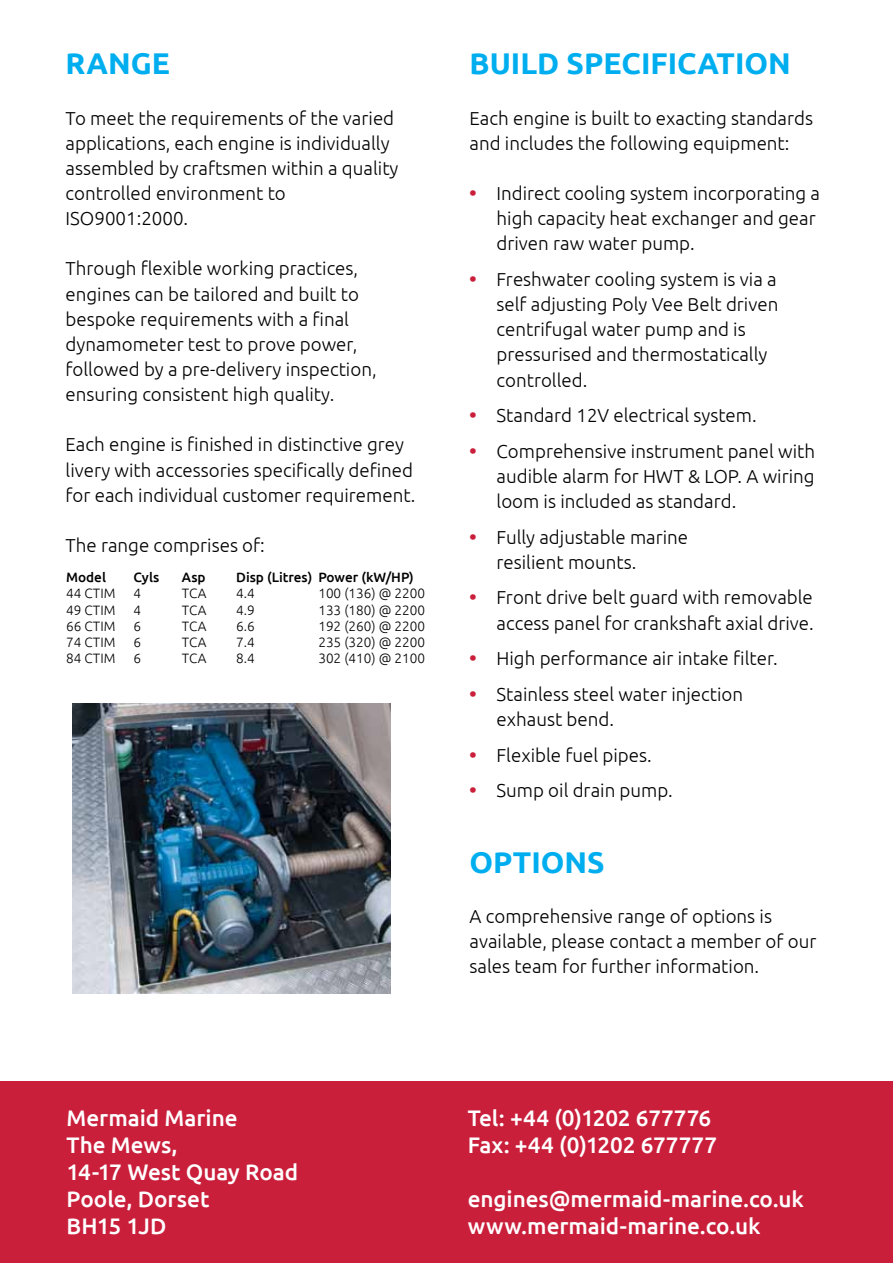
<style>
.page{position:relative;width:893px;height:1263px;background:#fff}
.page>*{position:absolute;margin:0;border:0;box-sizing:border-box;transform-origin:0 0}
.t1{font:700 30px "Ubuntu";color:#00aeef}
.t2{font:500 22.5px/27px "Ubuntu";letter-spacing:-.005em;color:#fff}
.t3{font:300 18.75px/25.2px "Ubuntu";color:#000}
.t4{font:300 13.5px "Ubuntu";color:#000}
.t5{font:500 13.5px "Ubuntu";color:#000}
.s1{font-weight:700;font-size:19.5px;color:#ca1f3b}
</style>
<div class="page">
<div style="left:0;top:1081px;width:893px;height:182px;background:#ca1f3b"></div>
<img style="left:72px;top:703px;width:318px;height:291px">
<h1 class="t1" style="left:66px;top:45px;width:106px">RANGE</h1>
<p class="t3" style="left:66px;top:105px;width:334px">To meet the requirements of the varied applications, each engine is individually assembled by craftsmen within a quality controlled environment to<br>ISO9001:2000.</p>
<p class="t3" style="left:66px;top:256px;width:313px">Through flexible working practices, engines can be tailored and built to bespoke requirements with a final dynamometer test to prove power, followed by a pre-delivery inspection, ensuring consistent high quality.</p>
<p class="t3" style="left:66px;top:432px;width:351px">Each engine is finished in distinctive grey livery with accessories specifically defined for each individual customer requirement.</p>
<p class="t3" style="left:66px;top:532px;width:201px">The range comprises of:</p>
<p class="t5" style="left:66px;top:569px;width:41px">Model</p>
<p class="t5" style="left:134px;top:569px;width:27px">Cyls</p>
<p class="t5" style="left:182px;top:569px;width:25px">Asp</p>
<p class="t5" style="left:236px;top:569px;width:179px">Disp (Litres) Power (kW/HP)</p>
<p class="t4" style="left:66px;top:585px;width:51px">44 CTIM</p>
<p class="t4" style="left:134px;top:585px;width:9px">4</p>
<p class="t4" style="left:182px;top:585px;width:26px">TCA</p>
<p class="t4" style="left:236px;top:585px;width:20px">4.4</p>
<p class="t4" style="left:318px;top:585px;width:108px">100 (136) @ 2200</p>
<p class="t4" style="left:66px;top:602px;width:51px">49 CTIM</p>
<p class="t4" style="left:134px;top:602px;width:9px">4</p>
<p class="t4" style="left:182px;top:602px;width:26px">TCA</p>
<p class="t4" style="left:236px;top:602px;width:20px">4.9</p>
<p class="t4" style="left:318px;top:602px;width:108px">133 (180) @ 2200</p>
<p class="t4" style="left:66px;top:618px;width:51px">66 CTIM</p>
<p class="t4" style="left:134px;top:618px;width:9px">6</p>
<p class="t4" style="left:182px;top:618px;width:26px">TCA</p>
<p class="t4" style="left:236px;top:618px;width:20px">6.6</p>
<p class="t4" style="left:318px;top:618px;width:108px">192 (260) @ 2200</p>
<p class="t4" style="left:66px;top:634px;width:51px">74 CTIM</p>
<p class="t4" style="left:134px;top:634px;width:9px">6</p>
<p class="t4" style="left:182px;top:634px;width:26px">TCA</p>
<p class="t4" style="left:236px;top:634px;width:20px">7.4</p>
<p class="t4" style="left:318px;top:634px;width:108px">235 (320) @ 2200</p>
<p class="t4" style="left:66px;top:650px;width:51px">84 CTIM</p>
<p class="t4" style="left:134px;top:650px;width:9px">6</p>
<p class="t4" style="left:182px;top:650px;width:26px">TCA</p>
<p class="t4" style="left:236px;top:650px;width:20px">8.4</p>
<p class="t4" style="left:318px;top:650px;width:108px">302 (410) @ 2100</p>
<h1 class="t1" style="left:470px;top:45px;width:323px">BUILD SPECIFICATION</h1>
<p class="t3" style="left:470px;top:105px;width:345px">Each engine is built to exacting standards and includes the following equipment:</p>
<p class="t3" style="left:497px;top:180px;width:325px;text-indent:-27px"><span class="s1">•</span> Indirect cooling system incorporating a high capacity heat exchanger and gear driven raw water pump.</p>
<p class="t3" style="left:497px;top:266px;width:283px;text-indent:-27px"><span class="s1">•</span> Freshwater cooling system is via a self adjusting Poly Vee Belt driven centrifugal water pump and is pressurised and thermostatically controlled.</p>
<p class="t3" style="left:470px;top:402px;width:289px"><span class="s1">•</span> Standard 12V electrical system.</p>
<p class="t3" style="left:497px;top:438px;width:320px;text-align:justify;text-indent:-27px"><span class="s1">•</span> Comprehensive instrument panel with audible alarm for HWT &amp; LOP. A wiring loom is included as standard.</p>
<p class="t3" style="left:497px;top:524px;width:193px;text-indent:-27px"><span class="s1">•</span> Fully adjustable marine resilient mounts.</p>
<p class="t3" style="left:470px;top:585px;width:346px;text-align:right"><span class="s1">•</span> Front drive belt guard with removable access panel for crankshaft axial drive.</p>
<p class="t3" style="left:470px;top:645px;width:310px"><span class="s1">•</span> High performance air intake filter.</p>
<p class="t3" style="left:497px;top:681px;width:248px;text-indent:-27px"><span class="s1">•</span> Stainless steel water injection exhaust bend.</p>
<p class="t3" style="left:470px;top:742px;width:184px"><span class="s1">•</span> Flexible fuel pipes.</p>
<p class="t3" style="left:470px;top:777px;width:205px"><span class="s1">•</span> Sump oil drain pump.</p>
<h1 class="t1" style="left:470px;top:844px;width:43px">OPTIONS</h1>
<p class="t3" style="left:470px;top:903px;width:348px">A comprehensive range of options is available, please contact a member of our sales team for further information.</p>
<p class="t2" style="left:67px;top:1103px;width:233px">Mermaid Marine<br>The Mews,<br>14-17 West Quay Road<br>Poole, Dorset<br>BH15 1JD</p>
<p class="t2" style="left:468px;top:1103px;width:251px">Tel: +44 (0)1202 677776<br>Fax: +44 (0)1202 677777</p>
<p class="t2" style="left:468px;top:1184px;width:338px">engines@mermaid-marine.co.uk www.mermaid-marine.co.uk</p>
</div>
